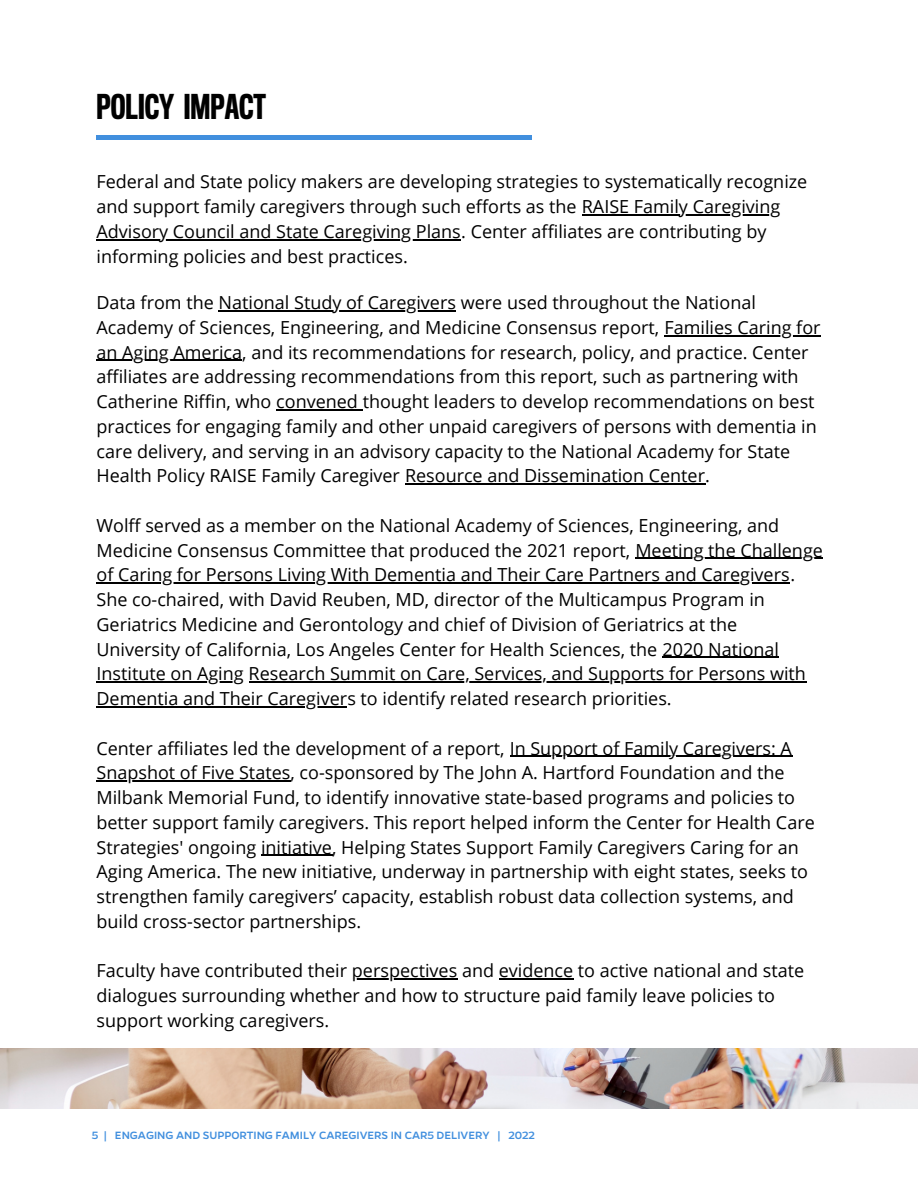
<style>
.page{position:relative;width:918px;height:1188px;background:#fff}
.page>*{position:absolute;margin:0;border:0;box-sizing:border-box;transform-origin:0 0}
.t1{font:500 31.5px "Titling Gothic FB Comp";color:#000}
.t2{font:18px/24.8px "Open Sans";color:#000}
.t3{font:500 12px "Gentona";color:#418fde}
</style>
<div class="page">
<hr style="left:582px;top:214px;width:199px;height:1px;background:#000">
<hr style="left:96px;top:239px;width:365px;height:1px;background:#000">
<div style="left:96px;top:135px;width:436px;height:5px;background:#418fde"></div>
<hr style="left:219px;top:310px;width:237px;height:1px;background:#000">
<hr style="left:665px;top:335px;width:156px;height:1px;background:#000">
<hr style="left:96px;top:360px;width:146px;height:1px;background:#000">
<hr style="left:276px;top:409px;width:87px;height:1px;background:#000">
<hr style="left:405px;top:484px;width:300px;height:1px;background:#000">
<hr style="left:635px;top:558px;width:188px;height:1px;background:#000">
<hr style="left:96px;top:583px;width:694px;height:1px;background:#000">
<hr style="left:662px;top:657px;width:117px;height:1px;background:#000">
<hr style="left:96px;top:682px;width:148px;height:1px;background:#000">
<hr style="left:249px;top:682px;width:557px;height:1px;background:#000">
<hr style="left:96px;top:706px;width:251px;height:1px;background:#000">
<hr style="left:510px;top:756px;width:282px;height:1px;background:#000">
<hr style="left:96px;top:781px;width:195px;height:1px;background:#000">
<hr style="left:261px;top:855px;width:71px;height:1px;background:#000">
<hr style="left:352px;top:979px;width:105px;height:1px;background:#000">
<hr style="left:499px;top:979px;width:74px;height:1px;background:#000">
<img style="left:0;top:1049px;width:918px;height:60px">
<p class="t1" style="left:96px;top:94px;width:171px">POLICY IMPACT</p>
<p class="t2" style="left:96px;top:169px;width:712px">Federal and State policy makers are developing strategies to systematically recognize and support family caregivers through such efforts as the RAISE Family Caregiving Advisory Council and State Caregiving Plans. Center affiliates are contributing by informing policies and best practices.</p>
<p class="t2" style="left:96px;top:290px;width:726px">Data from the National Study of Caregivers were used throughout the National Academy of Sciences, Engineering, and Medicine Consensus report, Families Caring for an Aging America, and its recommendations for research, policy, and practice. Center affiliates are addressing recommendations from this report, such as partnering with Catherine Riffin, who convened thought leaders to develop recommendations on best practices for engaging family and other unpaid caregivers of persons with dementia in care delivery, and serving in an advisory capacity to the National Academy for State Health Policy RAISE Family Caregiver Resource and Dissemination Center.</p>
<p class="t2" style="left:96px;top:513px;width:728px">Wolff served as a member on the National Academy of Sciences, Engineering, and Medicine Consensus Committee that produced the 2021 report, Meeting the Challenge of Caring for Persons Living With Dementia and Their Care Partners and Caregivers.<br>She co-chaired, with David Reuben, MD, director of the Multicampus Program in Geriatrics Medicine and Gerontology and chief of Division of Geriatrics at the University of California, Los Angeles Center for Health Sciences, the 2020 National Institute on Aging Research Summit on Care, Services, and Supports for Persons with Dementia and Their Caregivers to identify related research priorities.</p>
<p class="t2" style="left:96px;top:735px;width:720px">Center affiliates led the development of a report, In Support of Family Caregivers: A Snapshot of Five States, co-sponsored by The John A. Hartford Foundation and the Milbank Memorial Fund, to identify innovative state-based programs and policies to better support family caregivers. This report helped inform the Center for Health Care Strategies' ongoing initiative, Helping States Support Family Caregivers Caring for an Aging America. The new initiative, underway in partnership with eight states, seeks to strengthen family caregivers’ capacity, establish robust data collection systems, and build cross-sector partnerships.</p>
<p class="t2" style="left:96px;top:958px;width:709px">Faculty have contributed their perspectives and evidence to active national and state dialogues surrounding whether and how to structure paid family leave policies to support working caregivers.</p>
<p class="t3" style="left:92px;top:1127px;width:445px">5 | ENGAGING AND SUPPORTING FAMILY CAREGIVERS IN CAR5 DELIVERY | 2022</p>
</div>
